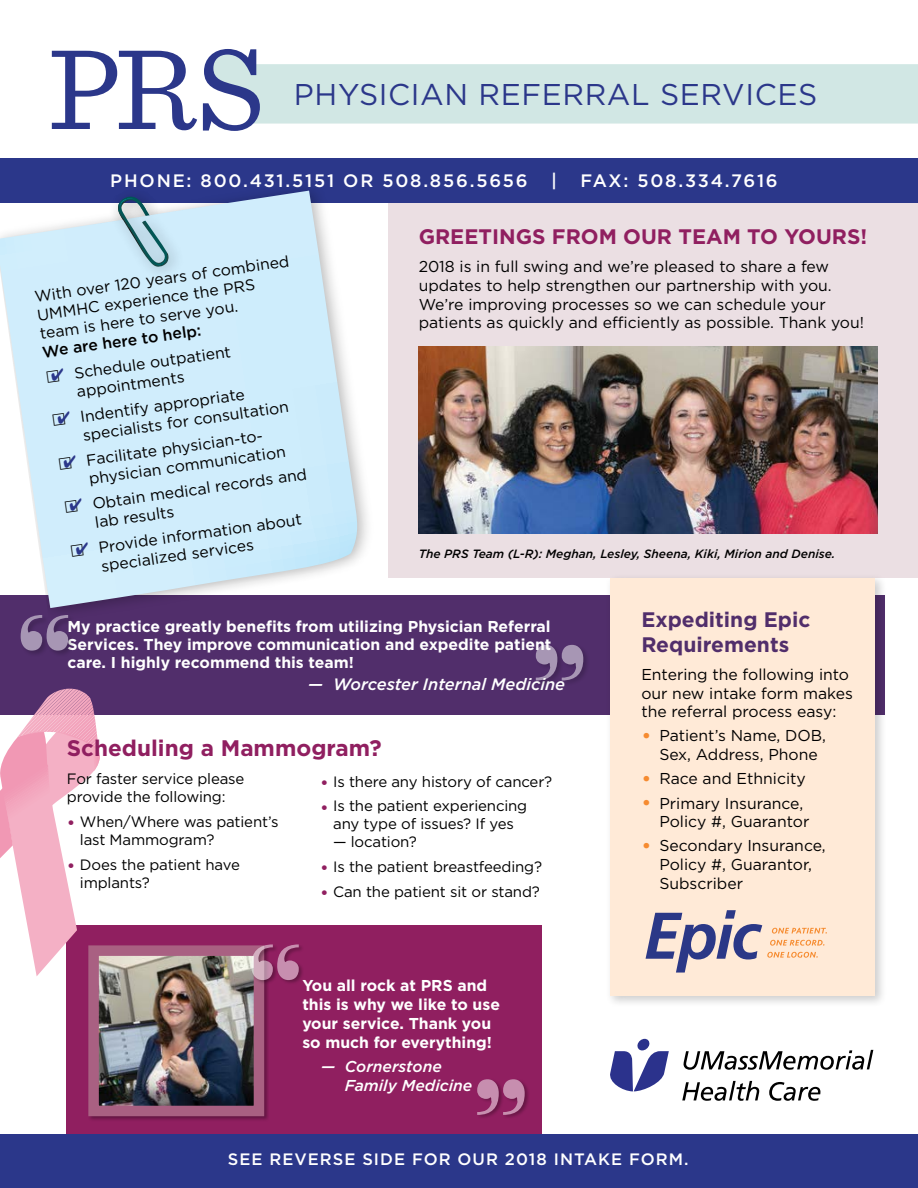
<style>
.page{position:relative;width:918px;height:1188px;background:#fff}
.page>*{position:absolute;margin:0;border:0;box-sizing:border-box;transform-origin:0 0}
.t1{font:180px "Modern";color:#fff}
.t2{font:120px "Sentinel";color:#2b378a}
.t3{font:30px "Gotham";letter-spacing:.02em;color:#2b378a}
.t4{font:700 22.5px "Gotham";color:#901f60}
.t5{font:700 21px "Gotham";color:#901f60}
.t6{font:700 21px/25.2px "Gotham";color:#512e6b}
.t7{font:500 18px "Gotham";letter-spacing:.1em;color:#fff}
.t8{font:500 16.5px "Gotham";letter-spacing:.06em;color:#fff}
.t9{font:italic 500 16.5px "Gotham";color:#fff}
.t10{font:15.75px/18.8px "Gotham";color:#000}
.t11{font:700 15.75px/18.8px "Gotham";color:#fff;text-align:justify}
.t12{font:italic 500 15.75px "Gotham";color:#fff}
.t13{font:500 15.75px "Gotham";color:#000}
.t14{font:15px/18px "Gotham";letter-spacing:-.01em;color:#000}
.t15{font:italic 500 12px "Gotham";color:#000}
.s1{color:#2b378a}
.s2{font-size:18px;color:#901f60}
.s3{font-size:21px;color:#f68b30}
</style>
<div class="page">
<div style="left:66px;top:925px;width:476px;height:216px;background:#901f60"></div>
<div style="left:0;top:1134px;width:918px;height:54px;background:#2b378a"></div>
<div style="left:388px;top:200px;width:530px;height:378px;background:#ebdfe3"></div>
<div style="left:0;top:595px;width:885px;height:119px;background:#512e6b"></div>
<div style="left:605px;top:574px;width:282px;height:434px;background:#000;opacity:.2"></div>
<div style="left:610px;top:578px;width:265px;height:418px;background:#ffead7"></div>
<div style="left:0;top:158px;width:918px;height:44px;background:#2b378a"></div>
<svg style="left:211px;top:52px;width:707px;height:72px;fill:#d1e7e4"></svg>
<svg style="left:684px;top:1050px;width:189px;height:20px"></svg>
<svg style="left:682px;top:1081px;width:77px;height:20px"></svg>
<svg style="left:769px;top:1082px;width:51px;height:19px"></svg>
<svg style="left:610px;top:1039px;width:59px;height:52px"></svg>
<svg style="left:646px;top:910px;width:181px;height:63px"></svg>
<svg style="left:0;top:689px;width:102px;height:287px"></svg>
<img style="left:419px;top:346px;width:459px;height:188px">
<svg style="left:0;top:191px;width:358px;height:417px"></svg>
<img style="left:93px;top:191px;width:111px;height:135px">
<svg style="left:118px;top:196px;width:64px;height:93px;background:#b0ccdc"></svg>
<div style="left:87px;top:945px;width:182px;height:176px;background:#771b52"></div>
<img style="left:99px;top:956px;width:152px;height:149px">
<div style="left:88px;top:945px;width:176px;height:171px;border:10px solid #a96082"></div>
<div style="left:251px;top:945px;width:279px;height:174px;background:#000;opacity:.6"></div>
<svg style="left:47px;top:370px;width:12px;height:13px"></svg>
<svg style="left:53px;top:413px;width:13px;height:13px"></svg>
<svg style="left:59px;top:457px;width:13px;height:13px"></svg>
<svg style="left:65px;top:500px;width:13px;height:13px"></svg>
<svg style="left:71px;top:544px;width:13px;height:13px"></svg>
<h2 class="t2" style="left:48px;top:-1px;width:218px">PRS</h2>
<h3 class="t3" style="left:294px;top:77px;width:525px">PHYSICIAN REFERRAL SERVICES</h3>
<p class="t7" style="left:110px;top:170px;width:419px">PHONE: 800.431.5151 OR 508.856.5656</p>
<p class="t7" style="left:551px;top:170px;width:7px">|</p>
<p class="t7" style="left:581px;top:170px;width:199px">FAX: 508.334.7616</p>
<p class="t10" style="left:33px;top:287px;width:258px;rotate:-8deg">With over 120 years of combined<br>UMMHC experience the PRS team is here to serve you.</p>
<p class="t13" style="left:41px;top:343px;width:162px;rotate:-8deg">We are here to help:</p>
<p class="t10" style="left:73px;top:364px;width:160px;text-indent:-23px;rotate:-8deg"><span class="s1">✔</span> Schedule outpatient appointments</p>
<p class="t10" style="left:79px;top:407px;width:209px;text-indent:-23px;rotate:-8deg"><span class="s1">✔</span> Indentify appropriate specialists for consultation</p>
<p class="t10" style="left:85px;top:451px;width:200px;text-indent:-23px;rotate:-8deg"><span class="s1">✔</span> Facilitate physician-to&shy;physician communication</p>
<p class="t10" style="left:91px;top:494px;width:218px;text-indent:-23px;rotate:-8deg"><span class="s1">✔</span> Obtain medical records and lab results</p>
<p class="t10" style="left:97px;top:538px;width:207px;text-indent:-23px;rotate:-8deg"><span class="s1">✔</span> Provide information about specialized services</p>
<h3 class="t5" style="left:419px;top:225px;width:450px">GREETINGS FROM OUR TEAM TO YOURS!</h3>
<p class="t10" style="left:419px;top:257px;width:447px">2018 is in full swing and we’re pleased to share a few updates to help strengthen our partnership with you.<br>We’re improving processes so we can schedule your patients as quickly and efficiently as possible. Thank you!</p>
<p class="t15" style="left:419px;top:547px;width:418px">The PRS Team (L-R): Meghan, Lesley, Sheena, Kiki, Mirion and Denise.</p>
<h1 class="t1" style="left:17px;top:610px;width:55px">“</h1>
<p class="t11" style="left:68px;top:617px;width:486px;line-height:18px">My practice greatly benefits from utilizing Physician Referral Services. They improve communication and expedite patient care. I highly recommend this team!</p>
<p class="t9" style="left:308px;top:675px;width:258px">— Worcester Internal Medicine</p>
<h1 class="t1" style="left:532px;top:641px;width:55px">”</h1>
<h3 class="t4" style="left:67px;top:735px;width:316px">Scheduling a Mammogram?</h3>
<p class="t14" style="left:67px;top:769px;width:179px">For faster service please provide the following:</p>
<p class="t14" style="left:80px;top:812px;width:200px;text-indent:-13px"><span class="s2">•</span> When/Where was patient’s last Mammogram?</p>
<p class="t14" style="left:80px;top:855px;width:162px;text-indent:-13px"><span class="s2">•</span> Does the patient have implants?</p>
<p class="t14" style="left:320px;top:772px;width:234px"><span class="s2">•</span> Is there any history of cancer?</p>
<p class="t14" style="left:320px;top:797px;width:209px;text-align:center"><span class="s2">•</span> Is the patient experiencing any type of issues? If yes</p>
<p class="t14" style="left:333px;top:833px;width:85px">— location?</p>
<p class="t14" style="left:320px;top:857px;width:223px"><span class="s2">•</span> Is the patient breastfeeding?</p>
<p class="t14" style="left:320px;top:882px;width:221px"><span class="s2">•</span> Can the patient sit or stand?</p>
<h1 class="t1" style="left:248px;top:940px;width:55px">“</h1>
<p class="t11" style="left:302px;top:976px;width:199px;text-align:left">You all rock at PRS and this is why we like to use your service. Thank you so much for everything!</p>
<p class="t12" style="left:321px;top:1057px;width:122px">— Cornerstone</p>
<p class="t12" style="left:345px;top:1076px;width:129px">Family Medicine</p>
<h1 class="t1" style="left:474px;top:1075px;width:55px">”</h1>
<h3 class="t6" style="left:641px;top:606px;width:171px">Expediting Epic<br>Requirements</h3>
<p class="t10" style="left:641px;top:665px;width:213px">Entering the following into our new intake form makes the referral process easy:</p>
<p class="t10" style="left:659px;top:726px;width:168px;text-indent:-18px"><span class="s3">•</span> Patient’s Name, DOB,<br>Sex, Address, Phone</p>
<p class="t10" style="left:641px;top:769px;width:166px"><span class="s3">•</span> Race and Ethnicity</p>
<p class="t10" style="left:659px;top:793px;width:152px;text-indent:-18px"><span class="s3">•</span> Primary Insurance,<br>Policy #, Guarantor</p>
<p class="t10" style="left:659px;top:836px;width:168px;text-indent:-18px"><span class="s3">•</span> Secondary Insurance,<br>Policy #, Guarantor,<br>Subscriber</p>
<p class="t8" style="left:228px;top:1149px;width:462px">SEE REVERSE SIDE FOR OUR 2018 INTAKE FORM.</p>
</div>
